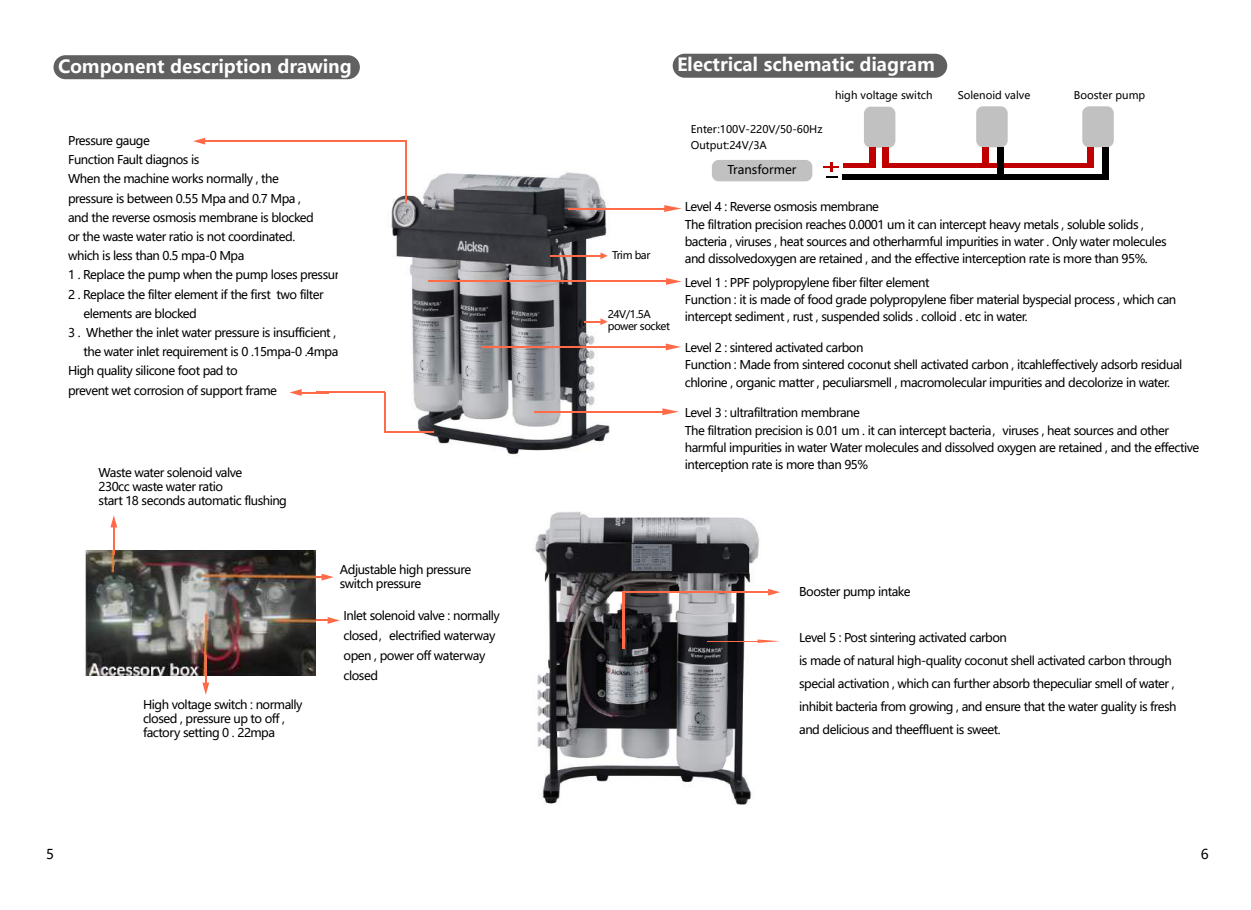
<style>
.page{position:relative;width:1251px;height:910px;background:#fff}
.page>*{position:absolute;margin:0;border:0;box-sizing:border-box;transform-origin:0 0}
.t1{font:700 18px "Microsoft Ya Hei";color:#fff}
.t2{font:13.5px "Microsoft Ya Hei";color:#000}
.t3{font:12px/17.2px "Microsoft Ya Hei";letter-spacing:-.04em;color:#000}
.t4{font:12px "Microsoft Ya Hei";color:#000}
.t5{font:10.5px/16.2px "Microsoft Ya Hei";color:#000}
.t6{font:10.5px/11.2px "Microsoft Ya Hei";letter-spacing:-.04em;color:#000}
</style>
<div class="page">
<img style="left:535px;top:512px;width:234px;height:293px">
<div style="left:672px;top:54px;width:275px;height:24px;background:#606060;border-radius:12px"></div>
<div style="left:53px;top:55px;width:307px;height:24px;background:#606060;border-radius:12px"></div>
<div style="left:863px;top:107px;width:32px;height:41px;background:#c1c1c1;border-radius:7px"></div>
<div style="left:975px;top:106px;width:32px;height:41px;background:#c1c1c1;border-radius:7px"></div>
<div style="left:1082px;top:106px;width:31px;height:41px;background:#c1c1c1;border-radius:7px"></div>
<div style="left:711px;top:160px;width:101px;height:21px;background:#c1c1c1;border-radius:7px"></div>
<hr style="left:842px;top:164px;width:31px;height:4px;background:#c00000">
<hr style="left:882px;top:164px;width:208px;height:4px;background:#c00000">
<div style="left:842px;top:174px;width:266px;height:5px;background:#000"></div>
<div style="left:869px;top:147px;width:6px;height:21px;background:#c00000"></div>
<div style="left:882px;top:147px;width:6px;height:21px;background:#c00000"></div>
<div style="left:981px;top:147px;width:6px;height:21px;background:#c00000"></div>
<div style="left:1087px;top:147px;width:6px;height:21px;background:#c00000"></div>
<div style="left:997px;top:147px;width:6px;height:32px;background:#000"></div>
<div style="left:1102px;top:147px;width:6px;height:32px;background:#000"></div>
<svg style="left:823px;top:162px;width:16px;height:16px"></svg>
<img style="left:339px;top:172px;width:314px;height:284px">
<svg style="left:664px;top:205px;width:17px;height:7px"></svg>
<hr style="left:568px;top:208px;width:98px;height:1px;background:#ff6a48">
<svg style="left:584px;top:252px;width:23px;height:7px"></svg>
<hr style="left:550px;top:255px;width:40px;height:2px;background:#ff6a48">
<hr style="left:630px;top:281px;width:35px;height:1px;background:#ff6a48">
<svg style="left:665px;top:278px;width:16px;height:7px"></svg>
<hr style="left:543px;top:281px;width:87px;height:1px;background:#ff6a48">
<hr style="left:625px;top:411px;width:37px;height:2px;background:#ff6a48">
<svg style="left:662px;top:408px;width:16px;height:7px"></svg>
<hr style="left:533px;top:411px;width:92px;height:1px;background:#ff6a48">
<hr style="left:481px;top:346px;width:85px;height:2px;background:#ff6a48">
<hr style="left:472px;top:281px;width:87px;height:1px;background:#ff6a48">
<hr style="left:428px;top:281px;width:88px;height:1px;background:#ff6a48">
<svg style="left:584px;top:318px;width:23px;height:7px"></svg>
<hr style="left:631px;top:346px;width:34px;height:2px;background:#ff6a48">
<svg style="left:665px;top:344px;width:15px;height:6px"></svg>
<hr style="left:546px;top:346px;width:85px;height:2px;background:#ff6a48">
<svg style="left:289px;top:389px;width:40px;height:7px"></svg>
<hr style="left:384px;top:392px;width:1px;height:41px;background:#ff6a48">
<hr style="left:317px;top:392px;width:68px;height:1px;background:#ff6a48">
<hr style="left:205px;top:140px;width:27px;height:2px;background:#ff6a48">
<svg style="left:193px;top:138px;width:12px;height:7px"></svg>
<hr style="left:405px;top:140px;width:2px;height:63px;background:#ff6a48">
<hr style="left:232px;top:140px;width:68px;height:2px;background:#ff6a48">
<hr style="left:300px;top:140px;width:68px;height:2px;background:#ff6a48">
<hr style="left:346px;top:140px;width:61px;height:2px;background:#ff6a48">
<hr style="left:385px;top:431px;width:48px;height:2px;background:#ff6a48">
<svg style="left:316px;top:617px;width:24px;height:7px"></svg>
<hr style="left:294px;top:576px;width:27px;height:2px;background:#ff6a48">
<svg style="left:321px;top:574px;width:12px;height:6px"></svg>
<img style="left:85px;top:551px;width:231px;height:124px">
<hr style="left:205px;top:655px;width:2px;height:28px;background:#ff6a48">
<svg style="left:202px;top:683px;width:7px;height:12px"></svg>
<hr style="left:113px;top:527px;width:2px;height:28px;background:#ff6a48">
<svg style="left:110px;top:515px;width:7px;height:12px"></svg>
<hr style="left:741px;top:591px;width:26px;height:2px;background:#ff6a48">
<svg style="left:767px;top:589px;width:13px;height:7px"></svg>
<hr style="left:622px;top:591px;width:2px;height:58px;background:#ff6a48">
<hr style="left:622px;top:591px;width:119px;height:2px;background:#ff6a48">
<hr style="left:707px;top:641px;width:50px;height:1px;background:#ff6a48">
<svg style="left:757px;top:639px;width:23px;height:4px"></svg>
<h1 class="t1" style="left:58px;top:54px;width:295px">Component description drawing</h1>
<h1 class="t1" style="left:677px;top:52px;width:259px">Electrical schematic diagram</h1>
<p class="t3" style="left:68px;top:132px;width:83px">Pressure gauge</p>
<p class="t3" style="left:68px;top:151px;width:133px">Function Fault diagnos is</p>
<p class="t3" style="left:68px;top:170px;width:212px">When the machine works normally , the</p>
<p class="t3" style="left:68px;top:189px;width:234px">pressure is between 0.55 Mpa and 0.7 Mpa ,</p>
<p class="t3" style="left:68px;top:209px;width:247px">and the reverse osmosis membrane is blocked</p>
<p class="t3" style="left:68px;top:228px;width:228px">or the waste water ratio is not coordinated.</p>
<p class="t3" style="left:68px;top:247px;width:178px">which is less than 0.5 mpa-0 Mpa</p>
<p class="t3" style="left:68px;top:266px;width:279px">1 . Replace the pump when the pump loses pressure</p>
<p class="t3" style="left:68px;top:285px;width:257px">2 . Replace the filter element if the first two filter</p>
<p class="t3" style="left:83px;top:305px;width:115px">elements are blocked</p>
<p class="t3" style="left:68px;top:324px;width:269px">3 . Whether the inlet water pressure is insufficient ,</p>
<p class="t3" style="left:83px;top:343px;width:256px">the water inlet requirement is 0 .15mpa-0 .4mpa</p>
<p class="t3" style="left:68px;top:362px;width:171px">High quality silicone foot pad to</p>
<p class="t3" style="left:68px;top:381px;width:210px">prevent wet corrosion of support frame</p>
<p class="t3" style="left:99px;top:465px;width:190px;line-height:14.2px">Waste water solenoid valve<br>230cc waste water ratio<br>start 18 seconds automatic flushing</p>
<p class="t3" style="left:143px;top:697px;width:161px;line-height:14.2px">High voltage switch : normally closed , pressure up to off , factory setting 0 . 22mpa</p>
<p class="t3" style="left:340px;top:562px;width:133px;line-height:14.2px">Adjustable high pressure switch pressure</p>
<p class="t3" style="left:343px;top:605px;width:158px;line-height:20.2px">Inlet solenoid valve : normally closed，electrified waterway open , power off waterway closed</p>
<p class="t5" style="left:612px;top:247px;width:40px">Trim bar</p>
<p class="t6" style="left:607px;top:309px;width:64px">24V/1.5A power socket</p>
<p class="t5" style="left:690px;top:121px;width:133px">Enter:100V-220V/50-60Hz<br>Output:24V/3A</p>
<p class="t4" style="left:727px;top:161px;width:70px">Transformer</p>
<p class="t5" style="left:834px;top:87px;width:99px">high voltage switch</p>
<p class="t5" style="left:957px;top:87px;width:74px">Solenoid valve</p>
<p class="t5" style="left:1073px;top:87px;width:73px">Booster pump</p>
<p class="t3" style="left:684px;top:198px;width:483px">Level 4 : Reverse osmosis membrane<br>The filtration precision reaches 0.0001 um it can intercept heavy metals , soluble solids , bacteria , viruses , heat sources and otherharmful impurities in water . Only water molecules and dissolvedoxygen are retained , and the effective interception rate is more than 95%.</p>
<p class="t3" style="left:684px;top:274px;width:493px">Level 1 : PPF polypropylene fiber filter element<br>Function : it is made of food grade polypropylene fiber material byspecial process , which can intercept sediment , rust , suspended solids . colloid . etc in water.</p>
<p class="t3" style="left:684px;top:339px;width:499px">Level 2 : sintered activated carbon<br>Function : Made from sintered coconut shell activated carbon , itcahleffectively adsorb residual chlorine , organic matter , peculiarsmell , macromolecular impurities and decolorize in water.</p>
<p class="t3" style="left:684px;top:404px;width:516px">Level 3 : ultrafiltration membrane<br>The filtration precision is 0.01 um . it can intercept bacteria，viruses , heat sources and other harmful impurities in water Water molecules and dissolved oxygen are retained , and the effective interception rate is more than 95%</p>
<p class="t3" style="left:799px;top:582px;width:113px">Booster pump intake</p>
<p class="t3" style="left:799px;top:625px;width:379px;line-height:23.2px">Level 5 : Post sintering activated carbon<br>is made of natural high-quality coconut shell activated carbon through special activation , which can further absorb thepeculiar smell of water , inhibit bacteria from growing , and ensure that the water guality is fresh and delicious and theeffluent is sweet.</p>
<p class="t2" style="left:46px;top:845px;width:9px">5</p>
<p class="t2" style="left:1200px;top:845px;width:9px">6</p>
</div>
